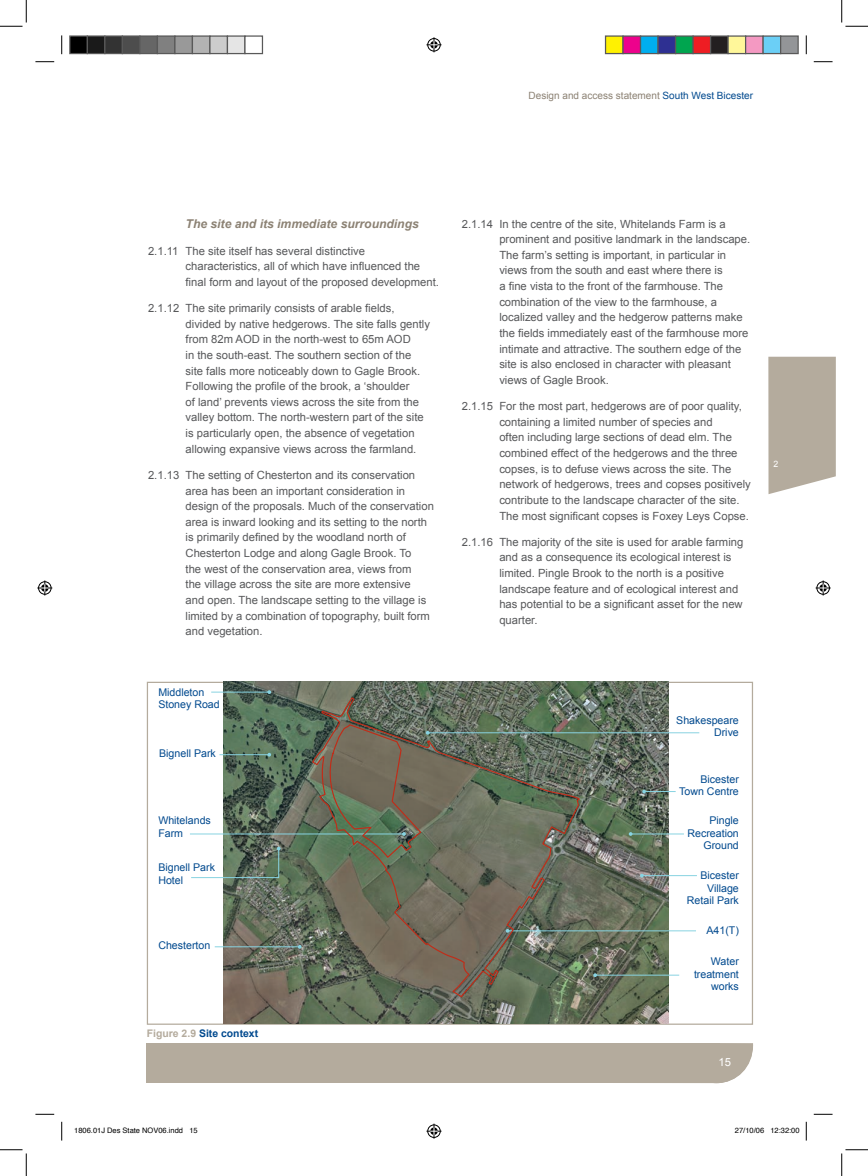
<style>
.page{position:relative;width:868px;height:1176px;background:#fff}
.page>*{position:absolute;margin:0;border:0;box-sizing:border-box;transform-origin:0 0}
.t1{font:italic 700 12.12px "Arial";color:#8c8274}
.t2{font:11.25px/15.6px "Arial";color:#57585a}
.t3{font:11.25px "Arial";color:#fff}
.t4{font:10.62px/12.5px "Arial";color:#01498e;text-align:right}
.t5{font:700 10.38px "Arial";color:#01498e}
.t6{font:10px "Arial";color:#8c8274}
.t7{font:8.75px "Arial";color:#fff}
.t8{font:7.5px "Helvetica";color:#000}
.s1{color:#01498e}
.s2{color:#b4ab9d}
</style>
<div class="page">
<svg style="left:611px;top:1043px;width:142px;height:41px;background:#b9b1a4"></svg>
<div style="left:147px;top:1043px;width:464px;height:40px;background:#b4ab9d"></div>
<svg style="left:768px;top:357px;width:67px;height:137px;background:#b9b0a3"></svg>
<img style="left:223px;top:682px;width:445px;height:342px">
<hr style="left:211px;top:691px;width:58px;height:1px;background:#88d3e1">
<svg style="left:267px;top:690px;width:4px;height:4px"></svg>
<hr style="left:219px;top:754px;width:50px;height:1px;background:#88d3e1">
<hr style="left:190px;top:833px;width:214px;height:1px;background:#88d3e1">
<hr style="left:215px;top:946px;width:85px;height:1px;background:#88d3e1">
<hr style="left:644px;top:791px;width:31px;height:1px;background:#88d3e1">
<svg style="left:642px;top:789px;width:4px;height:4px"></svg>
<hr style="left:630px;top:833px;width:54px;height:1px;background:#88d3e1">
<svg style="left:628px;top:832px;width:4px;height:4px"></svg>
<hr style="left:641px;top:875px;width:56px;height:1px;background:#88d3e1">
<hr style="left:507px;top:930px;width:189px;height:1px;background:#88d3e1">
<hr style="left:595px;top:974px;width:84px;height:1px;background:#88d3e1">
<svg style="left:593px;top:973px;width:4px;height:4px"></svg>
<svg style="left:191px;top:847px;width:89px;height:31px"></svg>
<hr style="left:427px;top:732px;width:272px;height:1px;background:#88d3e1">
<svg style="left:312px;top:697px;width:267px;height:300px;background:#696d5c"></svg>
<svg style="left:329px;top:721px;width:100px;height:139px;background:#6b6c58"></svg>
<svg style="left:35px;top:61px;width:19px;height:1px"></svg>
<svg style="left:813px;top:61px;width:19px;height:1px"></svg>
<svg style="left:35px;top:1113px;width:19px;height:2px"></svg>
<svg style="left:813px;top:1113px;width:19px;height:2px"></svg>
<svg style="left:61px;top:35px;width:1px;height:19px"></svg>
<svg style="left:61px;top:1122px;width:1px;height:18px"></svg>
<svg style="left:805px;top:35px;width:2px;height:19px"></svg>
<svg style="left:805px;top:1122px;width:2px;height:18px"></svg>
<svg style="left:0;top:0;width:27px;height:27px"></svg>
<svg style="left:0;top:1149px;width:27px;height:27px"></svg>
<svg style="left:841px;top:0;width:26px;height:27px"></svg>
<svg style="left:841px;top:1149px;width:26px;height:27px"></svg>
<svg style="left:426px;top:37px;width:15px;height:15px"></svg>
<svg style="left:426px;top:1123px;width:15px;height:15px"></svg>
<svg style="left:37px;top:580px;width:15px;height:15px"></svg>
<svg style="left:815px;top:580px;width:15px;height:15px"></svg>
<div style="left:70px;top:36px;width:17px;height:18px;background:#000"></div>
<div style="left:69px;top:35px;width:19px;height:19px;border:1px solid #595959"></div>
<div style="left:87px;top:36px;width:18px;height:18px;background:#1a1a1a"></div>
<div style="left:87px;top:35px;width:18px;height:19px;border:1px solid #595959"></div>
<div style="left:105px;top:36px;width:17px;height:18px;background:#333"></div>
<div style="left:104px;top:35px;width:19px;height:19px;border:1px solid #595959"></div>
<div style="left:122px;top:36px;width:18px;height:18px;background:#4d4d4d"></div>
<div style="left:122px;top:35px;width:18px;height:19px;border:1px solid #595959"></div>
<div style="left:140px;top:36px;width:17px;height:18px;background:#666"></div>
<div style="left:139px;top:35px;width:19px;height:19px;border:1px solid #595959"></div>
<div style="left:157px;top:36px;width:18px;height:18px;background:#808080"></div>
<div style="left:157px;top:35px;width:18px;height:19px;border:1px solid #595959"></div>
<div style="left:175px;top:36px;width:17px;height:18px;background:#999"></div>
<div style="left:174px;top:35px;width:19px;height:19px;border:1px solid #595959"></div>
<div style="left:192px;top:36px;width:18px;height:18px;background:#b3b3b3"></div>
<div style="left:192px;top:35px;width:18px;height:19px;border:1px solid #595959"></div>
<div style="left:210px;top:36px;width:17px;height:18px;background:#ccc"></div>
<div style="left:209px;top:35px;width:19px;height:19px;border:1px solid #595959"></div>
<div style="left:227px;top:36px;width:18px;height:18px;background:#e5e5e5"></div>
<div style="left:227px;top:35px;width:18px;height:19px;border:1px solid #595959"></div>
<div style="left:244px;top:35px;width:19px;height:19px;border:1px solid #595959"></div>
<div style="left:605px;top:36px;width:18px;height:18px;background:#fff101"></div>
<div style="left:605px;top:35px;width:18px;height:19px;border:1px solid #595959"></div>
<div style="left:623px;top:36px;width:17px;height:18px;background:#ed028c"></div>
<div style="left:622px;top:35px;width:19px;height:19px;border:1px solid #595959"></div>
<div style="left:640px;top:36px;width:18px;height:18px;background:#00aeef"></div>
<div style="left:640px;top:35px;width:18px;height:19px;border:1px solid #595959"></div>
<div style="left:658px;top:36px;width:17px;height:18px;background:#2e3092"></div>
<div style="left:657px;top:35px;width:19px;height:19px;border:1px solid #595959"></div>
<div style="left:675px;top:36px;width:18px;height:18px;background:#00a54f"></div>
<div style="left:675px;top:35px;width:18px;height:19px;border:1px solid #595959"></div>
<div style="left:693px;top:36px;width:17px;height:18px;background:#ee1d23"></div>
<div style="left:692px;top:35px;width:19px;height:19px;border:1px solid #595959"></div>
<div style="left:710px;top:36px;width:18px;height:18px;background:#231f20"></div>
<div style="left:710px;top:35px;width:18px;height:19px;border:1px solid #595959"></div>
<div style="left:728px;top:36px;width:17px;height:18px;background:#fff79a"></div>
<div style="left:727px;top:35px;width:19px;height:19px;border:1px solid #595959"></div>
<div style="left:745px;top:36px;width:18px;height:18px;background:#f499c2"></div>
<div style="left:745px;top:35px;width:18px;height:19px;border:1px solid #595959"></div>
<div style="left:763px;top:36px;width:17px;height:18px;background:#6bcff6"></div>
<div style="left:762px;top:35px;width:19px;height:19px;border:1px solid #595959"></div>
<div style="left:780px;top:36px;width:18px;height:18px;background:#939598"></div>
<div style="left:780px;top:35px;width:18px;height:19px;border:1px solid #595959"></div>
<p class="t6" style="left:528px;top:90px;width:226px">Design and access statement <span class="s1">South West Bicester</span></p>
<p class="t1" style="left:185px;top:217px;width:235px">The site and its immediate surroundings</p>
<p class="t2" style="left:185px;top:243px;width:255px;text-indent:-37px">2.1.11 The site itself has several distinctive characteristics, all of which have influenced the final form and layout of the proposed development.</p>
<p class="t2" style="left:185px;top:300px;width:246px;text-indent:-37px">2.1.12 The site primarily consists of arable fields, divided by native hedgerows. The site falls gently from 82m AOD in the north-west to 65m AOD<br>in the south-east. The southern section of the site falls more noticeably down to Gagle Brook.<br>Following the profile of the brook, a ‘shoulder<br>of land’ prevents views across the site from the valley bottom. The north-western part of the site is particularly open, the absence of vegetation allowing expansive views across the farmland.</p>
<p class="t2" style="left:185px;top:467px;width:250px;text-indent:-37px">2.1.13 The setting of Chesterton and its conservation area has been an important consideration in design of the proposals. Much of the conservation area is inward looking and its setting to the north is primarily defined by the woodland north of Chesterton Lodge and along Gagle Brook. To<br>the west of the conservation area, views from<br>the village across the site are more extensive<br>and open. The landscape setting to the village is limited by a combination of topography, built form and vegetation.</p>
<p class="t4" style="left:158px;top:686px;width:63px;text-align:left">Middleton<br>Stoney Road</p>
<p class="t4" style="left:159px;top:747px;width:58px">Bignell Park</p>
<p class="t4" style="left:158px;top:814px;width:54px;text-align:left">Whitelands<br>Farm</p>
<p class="t4" style="left:158px;top:861px;width:58px;text-align:left">Bignell Park<br>Hotel</p>
<p class="t4" style="left:158px;top:939px;width:53px">Chesterton</p>
<p class="t5" style="left:147px;top:1027px;width:113px"><span class="s2">Figure 2.9</span> Site context</p>
<p class="t2" style="left:499px;top:216px;width:252px;text-indent:-38px">2.1.14 In the centre of the site, Whitelands Farm is a prominent and positive landmark in the landscape.<br>The farm’s setting is important, in particular in views from the south and east where there is<br>a fine vista to the front of the farmhouse. The combination of the view to the farmhouse, a localized valley and the hedgerow patterns make the fields immediately east of the farmhouse more intimate and attractive. The southern edge of the site is also enclosed in character with pleasant views of Gagle Brook.</p>
<p class="t2" style="left:499px;top:398px;width:253px;text-indent:-37px">2.1.15 For the most part, hedgerows are of poor quality, containing a limited number of species and<br>often including large sections of dead elm. The combined effect of the hedgerows and the three copses, is to defuse views across the site. The network of hedgerows, trees and copses positively contribute to the landscape character of the site.<br>The most significant copses is Foxey Leys Copse.</p>
<p class="t2" style="left:499px;top:534px;width:245px;text-indent:-37px">2.1.16 The majority of the site is used for arable farming and as a consequence its ecological interest is limited. Pingle Brook to the north is a positive landscape feature and of ecological interest and has potential to be a significant asset for the new quarter.</p>
<p class="t7" style="left:773px;top:459px;width:6px">2</p>
<p class="t4" style="left:676px;top:714px;width:64px">Shakespeare<br>Drive</p>
<p class="t4" style="left:679px;top:773px;width:61px">Bicester<br>Town Centre</p>
<p class="t4" style="left:687px;top:814px;width:53px">Pingle<br>Recreation<br>Ground</p>
<p class="t4" style="left:686px;top:869px;width:53px">Bicester<br>Village<br>Retail Park</p>
<p class="t4" style="left:706px;top:924px;width:34px">A41(T)</p>
<p class="t4" style="left:694px;top:955px;width:46px">Water treatment works</p>
<p class="t3" style="left:718px;top:1055px;width:14px">15</p>
<p class="t8" style="left:74px;top:1124px;width:125px">1806.01J Des State NOV06.indd 15</p>
<p class="t8" style="left:735px;top:1124px;width:66px">27/10/06 12:32:00</p>
</div>
